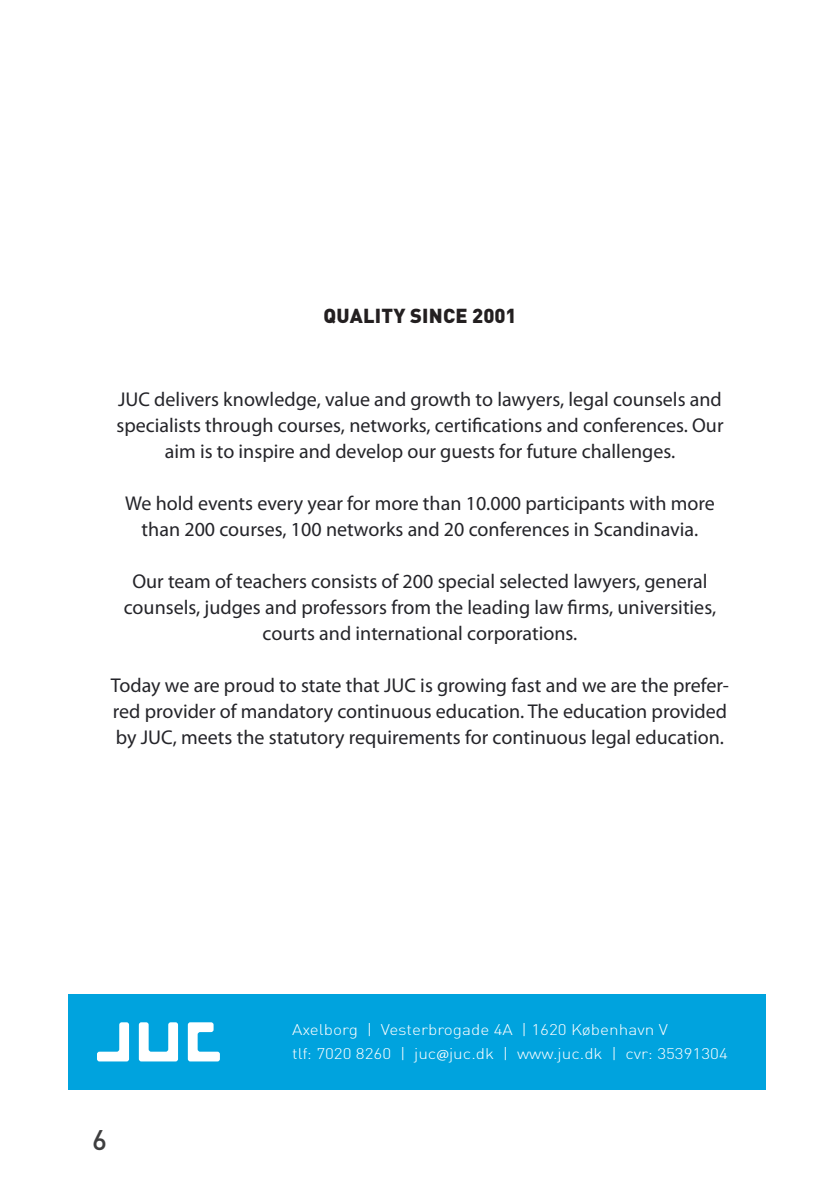
<style>
.page{position:relative;width:840px;height:1191px;background:#fff}
.page>*{position:absolute;margin:0;border:0;box-sizing:border-box;transform-origin:0 0}
.t1{font:500 28px "DINOT";color:#3e3e3f}
.t2{font:20px/26px "Myriad Pro";color:#242429;text-align:center}
.Mellemrubrik_-_hvid{font:900 20px "DINOT";letter-spacing:.01em;color:#231f20}
.t3{font:300 15.2px "DINOT";color:#fff;scale:1.12 1}
.s1{font-family:"Myriad Pro";font-weight:400}
</style>
<div class="page">
<div style="left:68px;top:994px;width:697px;height:95px;background:#00a3de"></div>
<svg style="left:188px;top:1022px;width:32px;height:39px"></svg>
<svg style="left:97px;top:1022px;width:32px;height:39px"></svg>
<svg style="left:139px;top:1022px;width:39px;height:39px"></svg>
<p class="Mellemrubrik_-_hvid" style="left:323px;top:302px;width:195px">QUALITY SINCE 2001</p>
<p class="t2" style="left:116px;top:386px;width:608px">JUC delivers knowledge, value and growth to lawyers, legal counsels and specialists through courses, networks, certifications and conferences. Our aim is to inspire and develop our guests for future challenges.</p>
<p class="t2" style="left:125px;top:490px;width:591px">We hold events every year for more than 10.000 participants with more than 200 courses, 100 networks and 20 conferences in Scandinavia.</p>
<p class="t2" style="left:124px;top:568px;width:593px">Our team of teachers consists of 200 special selected lawyers, general counsels, judges and professors from the leading law firms, universities, courts and international corporations.</p>
<p class="t2" style="left:111px;top:672px;width:619px;text-align:justify">Today we are proud to state that JUC is growing fast and we are the prefer&shy;red provider of mandatory continuous education. The education provided by JUC, meets the statutory requirements for continuous legal education.</p>
<p class="t1" style="left:92px;top:1122px;width:16px">6</p>
<p class="t3" style="left:292px;top:1020px;width:337px">Axelborg | Vesterbrogade 4A | 1620 København V</p>
<p class="t3" style="left:292px;top:1044px;width:390px">tlf: 7020 8260 | juc<span class="s1">@</span>juc.dk | www.juc.dk | cvr: 35391304</p>
</div>
